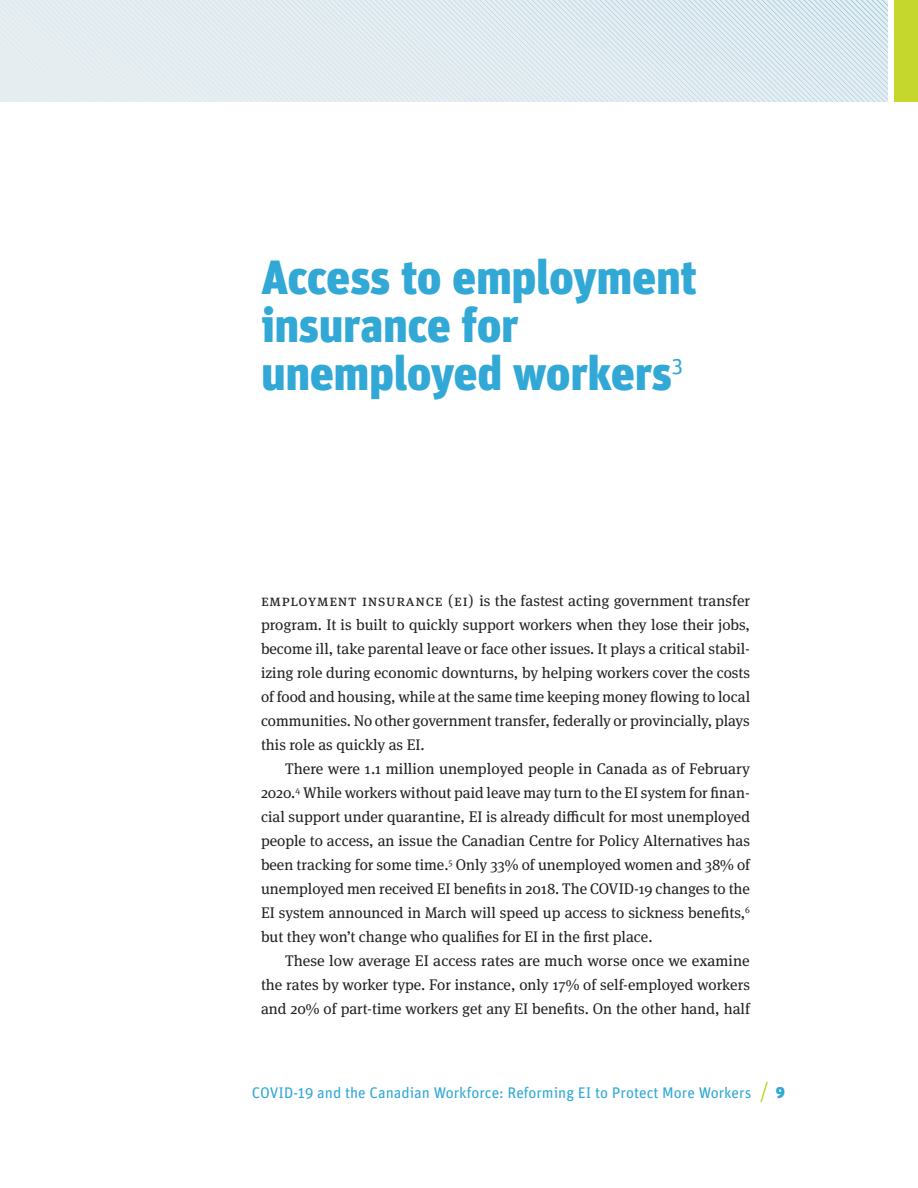
<style>
.page{position:relative;width:918px;height:1188px;background:#fff}
.page>*{position:absolute;margin:0;border:0;box-sizing:border-box;transform-origin:0 0}
.Chapter_title{font:900 48px/48px "Unit";letter-spacing:-.01em;color:#31a8d5}
.Body_text{font:15.3px/24px "Meta Serif OT";color:#231f20;text-align:justify}
.Body_text__chapter_o{font:15.3px/24px "Meta Serif OT";color:#231f20;text-align:justify}
.t1{font:15.3px "Unit OT";color:#31a8d5}
.t2{font:900 15.3px "Unit";color:#31a8d5}
</style>
<div class="page">
<svg style="left:760px;top:1081px;width:8px;height:22px"></svg>
<div style="left:0;top:0;width:888px;height:102px;background:#e7eef1"></div>
<div style="left:894px;top:0;width:24px;height:102px;background:#c5d62d"></div>
<svg style="left:138px;top:0;width:750px;height:102px"></svg>
<p class="Chapter_title" style="left:261px;top:252px;width:437px">Access to employment insurance for unemployed workers<sup>3</sup></p>
<p class="Body_text__chapter_o" style="left:261px;top:589px;width:491px">Employment insurance (EI) is the fastest acting government transfer program. It is built to quickly support workers when they lose their jobs, become ill, take parental leave or face other issues. It plays a critical stabil&shy;izing role during economic downturns, by helping workers cover the costs of food and housing, while at the same time keeping money flowing to local communities. No other government transfer, federally or provincially, plays this role as quickly as EI.</p>
<p class="Body_text" style="left:261px;top:757px;width:491px;text-indent:24px">There were 1.1 million unemployed people in Canada as of February 2020.<sup>4</sup> While workers without paid leave may turn to the EI system for finan&shy;cial support under quarantine, EI is already difficult for most unemployed people to access, an issue the Canadian Centre for Policy Alternatives has been tracking for some time.<sup>5</sup> Only 33% of unemployed women and 38% of unemployed men received EI benefits in 2018. The COVID-19 changes to the EI system announced in March will speed up access to sickness benefits,<sup>6 </sup>but they won’t change who qualifies for EI in the first place.</p>
<p class="Body_text" style="left:261px;top:949px;width:490px;text-indent:24px">These low average EI access rates are much worse once we examine the rates by worker type. For instance, only 17% of self-employed workers and 20% of part-time workers get any EI benefits. On the other hand, half</p>
<p class="t1" style="left:252px;top:1084px;width:501px">COVID-19 and the Canadian Workforce: Reforming EI to Protect More Workers</p>
<p class="t2" style="left:776px;top:1082px;width:11px">9</p>
</div>
